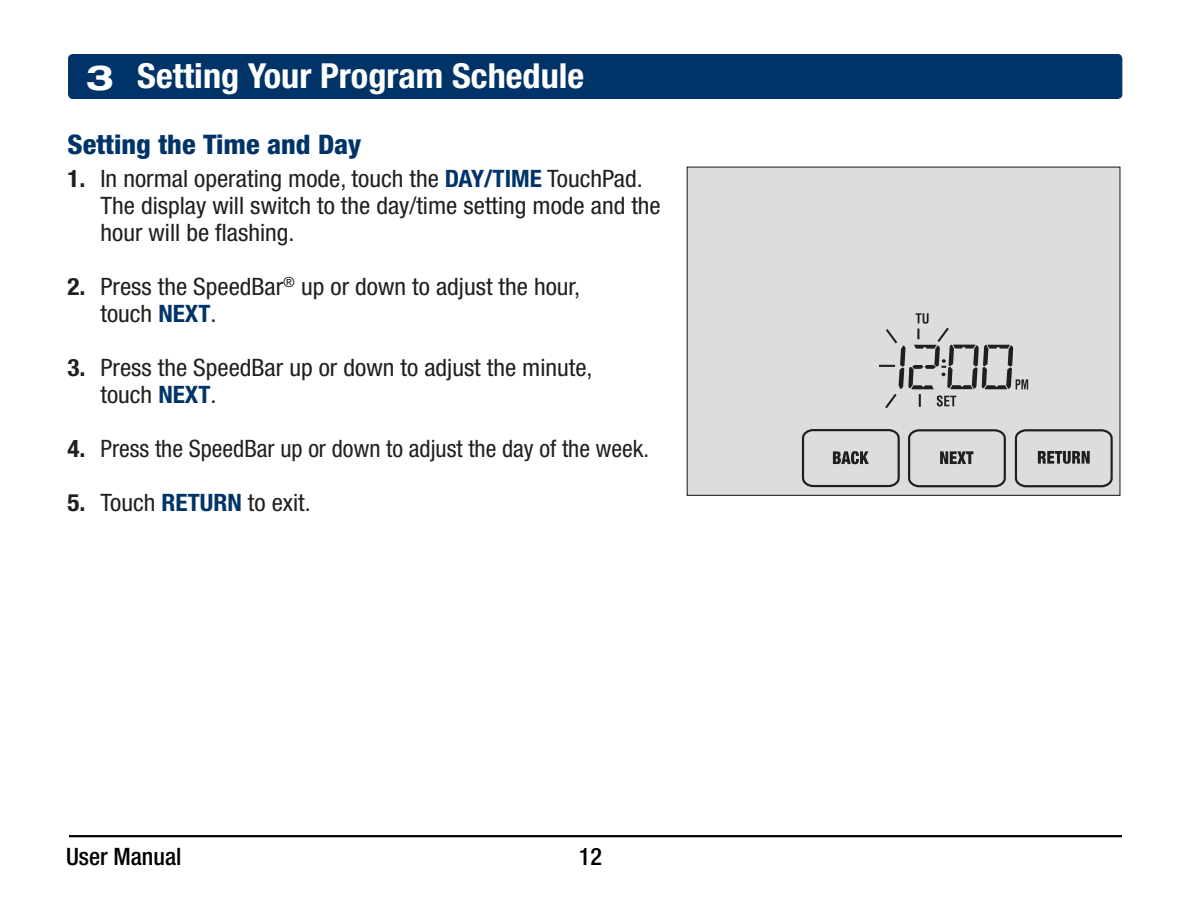
<style>
.page{position:relative;width:1188px;height:918px;background:#fff}
.page>*{position:absolute;margin:0;border:0;box-sizing:border-box;transform-origin:0 0}
.t1{font:700 condensed 34.5px "Helvetica Neue LT Std";color:#fff;scale:1.05 1}
.t2{font:800 condensed 27px "Helvetica Neue LT Std";color:#003468;scale:1.05 1}
.t3{font:condensed 24px/27px "Helvetica Neue LT Std";color:#221f1f;scale:1.05 1}
.t4{font:condensed 24px "Helvetica Neue LT Std";color:#221f1f}
.t5{font:500 condensed 24px "Helvetica Neue LT Std";color:#000}
.s1{font-stretch:expanded}
.s2{font-weight:700}
.s3{font-weight:700;color:#003468}
</style>
<div class="page">
<hr style="left:69px;top:835px;width:1053px;height:2px;background:#000">
<div style="left:69px;top:55px;width:1053px;height:43px;background:#003468;border-radius:4px"></div>
<div style="left:68px;top:54px;width:1054px;height:45px;border:1px solid #003468;border-radius:4px"></div>
<div style="left:687px;top:167px;width:433px;height:328px;background:#dcdddd"></div>
<div style="left:687px;top:167px;width:433px;height:329px;border:1px solid #221e1f"></div>
<svg style="left:801px;top:429px;width:312px;height:59px"></svg>
<svg style="left:879px;top:313px;width:149px;height:96px"></svg>
<h1 class="t1" style="left:86px;top:55px;width:476px"><span class="s1">3</span> Setting Your Program Schedule</h1>
<p class="t2" style="left:68px;top:127px;width:282px">Setting the Time and Day</p>
<p class="t3" style="left:101px;top:164px;width:535px;text-indent:-33px"><span class="s2">1.</span> In normal operating mode, touch the <span class="s3">DAY/TIME</span> TouchPad.<br>The display will switch to the day/time setting mode and the hour will be flashing.</p>
<p class="t3" style="left:101px;top:272px;width:458px;text-indent:-33px"><span class="s2">2.</span> Press the SpeedBar<sup>®</sup> up or down to adjust the hour, touch <span class="s3">NEXT</span>.</p>
<p class="t3" style="left:101px;top:353px;width:470px;text-indent:-33px"><span class="s2">3.</span> Press the SpeedBar up or down to adjust the minute, touch <span class="s3">NEXT</span>.</p>
<p class="t4" style="left:67px;top:434px;width:583px"><span class="s2">4.</span> Press the SpeedBar up or down to adjust the day of the week.</p>
<p class="t3" style="left:68px;top:488px;width:233px"><span class="s2">5.</span> Touch <span class="s3">RETURN</span> to exit.</p>
<p class="t5" style="left:66px;top:842px;width:117px">User Manual</p>
<p class="t5" style="left:579px;top:842px;width:25px">12</p>
</div>
